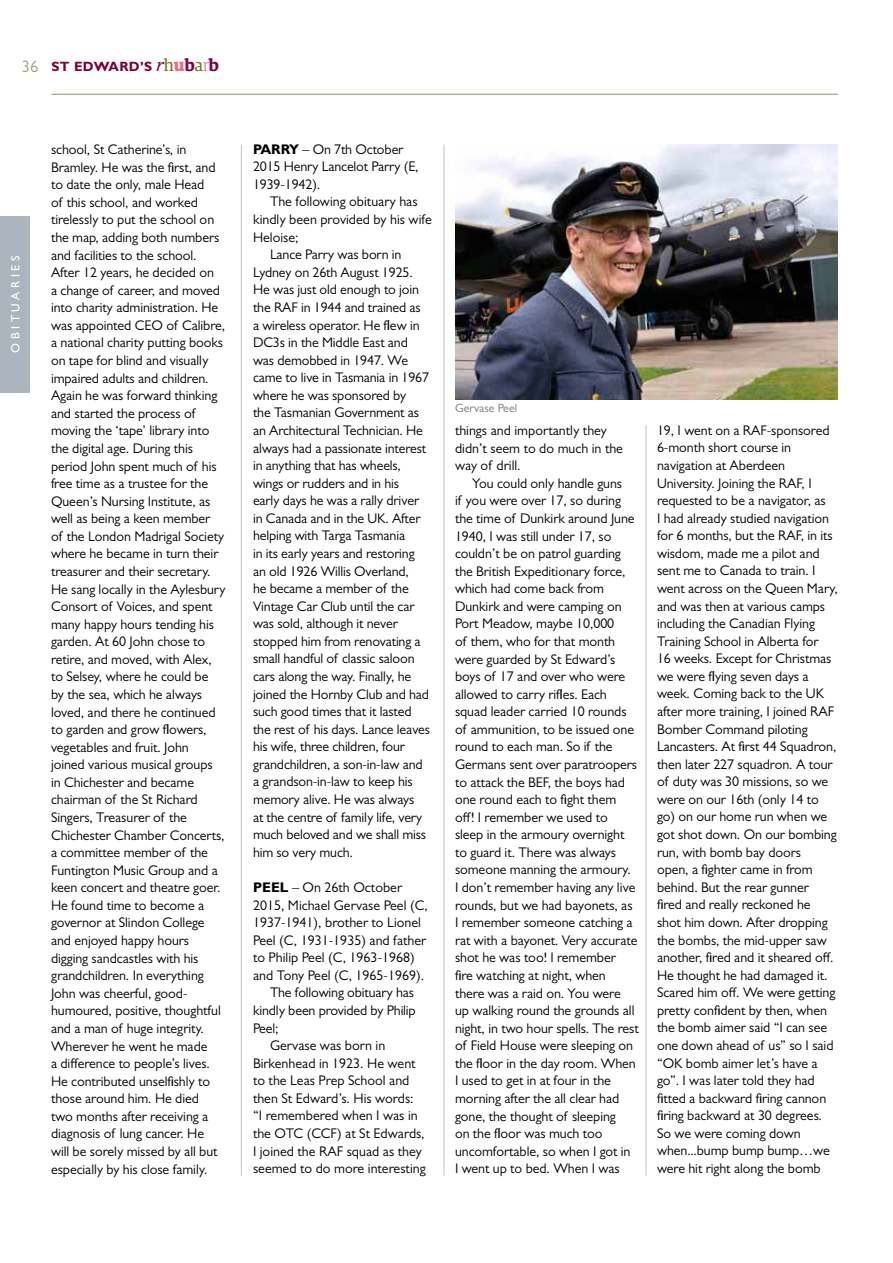
<style>
.page{position:relative;width:893px;height:1263px;background:#fff}
.page>*{position:absolute;margin:0;border:0;box-sizing:border-box;transform-origin:0 0}
.t1{font:14.1px/17.5px "Gill Sans MT Pro";letter-spacing:-.005em;color:#000}
.t2{font:700 13.5px "Gill Sans MT Pro";letter-spacing:.025em;color:#7a0039}
.t3{font:500 12px "Gill Sans MT Pro";letter-spacing:.3em;color:#fff}
.t4{font:12px "Gill Sans MT Pro";color:#787878}
.s1{font-weight:400;font-size:16.5px;color:#a39d87}
.s2{font-family:"Guardian Egyp";font-weight:400;font-style:italic;font-size:17.25px;color:#7b0047}
.s3{font-family:"Guardian Egyp";font-weight:400;font-size:17.25px;color:#6d7427}
.s4{font-family:"Guardian Egyp";font-size:17.25px;color:#ed6e80}
.s5{font-family:"Guardian Egyp";font-weight:600;font-size:17.25px;color:#7b0047}
.s6{font-family:"Guardian Egyp";font-weight:300;font-size:17.25px;color:#ed6e80}
.s7{font-weight:700}
</style>
<div class="page">
<hr style="left:51px;top:94px;width:787px;height:1px;background:#b5af9d">
<img style="left:455px;top:145px;width:383px;height:255px">
<div style="left:0;top:216px;width:30px;height:176px;background:#acb5be"></div>
<hr style="left:241px;top:145px;width:1px;height:1031px;background:#c7c2b4">
<hr style="left:444px;top:145px;width:1px;height:1031px;background:#c7c2b4">
<hr style="left:646px;top:425px;width:1px;height:751px;background:#c7c2b4">
<p class="t2" style="left:22px;top:58px;width:199px"><span class="s1">36</span> ST EDWARD’S <span class="s2">r</span><span class="s3">h</span><span class="s4">u</span><span class="s5">b</span><span class="s3">a</span><span class="s6">r</span><span class="s5">b</span></p>
<p class="t3" style="left:8px;top:353px;width:99px;rotate:-90deg">OBITUARIES</p>
<p class="t3" style="left:8px;top:333px;width:59px;rotate:-90deg">VALETE</p>
<p class="t1" style="left:51px;top:141px;width:176px">school, St Catherine’s, in<br>Bramley. He was the first, and to date the only, male Head<br>of this school, and worked tirelessly to put the school on the map, adding both numbers and facilities to the school.<br>After 12 years, he decided on<br>a change of career, and moved into charity administration. He was appointed CEO of Calibre, a national charity putting books on tape for blind and visually impaired adults and children.<br>Again he was forward thinking and started the process of moving the ‘tape’ library into the digital age. During this period John spent much of his free time as a trustee for the<br>Queen’s Nursing Institute, as well as being a keen member<br>of the London Madrigal Society where he became in turn their treasurer and their secretary.<br>He sang locally in the Aylesbury<br>Consort of Voices, and spent many happy hours tending his garden. At 60 John chose to retire, and moved, with Alex, to Selsey, where he could be<br>by the sea, which he always loved, and there he continued to garden and grow flowers, vegetables and fruit. John joined various musical groups in Chichester and became chairman of the St Richard<br>Singers, Treasurer of the<br>Chichester Chamber Concerts, a committee member of the<br>Funtington Music Group and a keen concert and theatre goer.<br>He found time to become a governor at Slindon College and enjoyed happy hours digging sandcastles with his grandchildren. In everything<br>John was cheerful, good&shy;humoured, positive, thoughtful and a man of huge integrity.<br>Wherever he went he made<br>a difference to people’s lives.<br>He contributed unselfishly to those around him. He died<br>two months after receiving a diagnosis of lung cancer. He will be sorely missed by all but especially by his close family.</p>
<p class="t1" style="left:253px;top:140px;width:167px"><span class="s7">PARRY</span> – On 7th October<br>2015 Henry Lancelot Parry (E,<br>1939-1942).</p>
<p class="t1" style="left:270px;top:193px;width:149px">The following obituary has</p>
<p class="t1" style="left:253px;top:210px;width:180px">kindly been provided by his wife</p>
<p class="t1" style="left:253px;top:228px;width:47px">Heloise;</p>
<p class="t1" style="left:270px;top:246px;width:133px">Lance Parry was born in</p>
<p class="t1" style="left:253px;top:263px;width:161px">Lydney on 26th August 1925.</p>
<p class="t1" style="left:253px;top:281px;width:167px">He was just old enough to join</p>
<p class="t1" style="left:253px;top:298px;width:169px">the RAF in 1944 and trained as</p>
<p class="t1" style="left:253px;top:316px;width:168px">a wireless operator. He flew in</p>
<p class="t1" style="left:253px;top:333px;width:156px">DC3s in the Middle East and</p>
<p class="t1" style="left:253px;top:351px;width:157px">was demobbed in 1947. We</p>
<p class="t1" style="left:253px;top:369px;width:178px">came to live in Tasmania in 1967</p>
<p class="t1" style="left:253px;top:386px;width:155px">where he was sponsored by</p>
<p class="t1" style="left:253px;top:404px;width:168px">the Tasmanian Government as</p>
<p class="t1" style="left:253px;top:421px;width:171px">an Architectural Technician. He</p>
<p class="t1" style="left:253px;top:439px;width:175px">always had a passionate interest</p>
<p class="t1" style="left:253px;top:456px;width:149px">in anything that has wheels,</p>
<p class="t1" style="left:253px;top:474px;width:148px">wings or rudders and in his</p>
<p class="t1" style="left:253px;top:492px;width:168px">early days he was a rally driver</p>
<p class="t1" style="left:253px;top:509px;width:169px">in Canada and in the UK. After</p>
<p class="t1" style="left:253px;top:527px;width:154px">helping with Targa Tasmania</p>
<p class="t1" style="left:253px;top:544px;width:163px">in its early years and restoring</p>
<p class="t1" style="left:253px;top:562px;width:157px">an old 1926 Willis Overland,</p>
<p class="t1" style="left:253px;top:579px;width:157px">he became a member of the</p>
<p class="t1" style="left:253px;top:597px;width:163px">Vintage Car Club until the car</p>
<p class="t1" style="left:253px;top:615px;width:146px">was sold, although it never</p>
<p class="t1" style="left:253px;top:632px;width:169px">stopped him from renovating a</p>
<p class="t1" style="left:253px;top:650px;width:163px">small handful of classic saloon</p>
<p class="t1" style="left:253px;top:667px;width:160px">cars along the way. Finally, he</p>
<p class="t1" style="left:253px;top:685px;width:178px">joined the Hornby Club and had</p>
<p class="t1" style="left:253px;top:703px;width:160px">such good times that it lasted</p>
<p class="t1" style="left:253px;top:720px;width:179px">the rest of his days. Lance leaves</p>
<p class="t1" style="left:253px;top:738px;width:153px">his wife, three children, four</p>
<p class="t1" style="left:253px;top:755px;width:171px">grandchildren, a son-in-law and</p>
<p class="t1" style="left:253px;top:773px;width:161px">a grandson-in-law to keep his</p>
<p class="t1" style="left:253px;top:790px;width:163px">memory alive. He was always</p>
<p class="t1" style="left:253px;top:808px;width:171px">at the centre of family life, very</p>
<p class="t1" style="left:253px;top:826px;width:175px">much beloved and we shall miss</p>
<p class="t1" style="left:253px;top:843px;width:101px">him so very much.</p>
<p class="t1" style="left:253px;top:878px;width:151px"><span class="s7">PEEL</span> – On 26th October</p>
<p class="t1" style="left:253px;top:896px;width:176px">2015, Michael Gervase Peel (C,</p>
<p class="t1" style="left:253px;top:913px;width:169px">1937-1941), brother to Lionel</p>
<p class="t1" style="left:253px;top:931px;width:175px">Peel (C, 1931-1935) and father</p>
<p class="t1" style="left:253px;top:949px;width:163px">to Philip Peel (C, 1963-1968)</p>
<p class="t1" style="left:253px;top:966px;width:173px">and Tony Peel (C, 1965-1969).</p>
<p class="t1" style="left:270px;top:984px;width:146px">The following obituary has</p>
<p class="t1" style="left:253px;top:1001px;width:164px">kindly been provided by Philip</p>
<p class="t1" style="left:253px;top:1019px;width:27px">Peel;</p>
<p class="t1" style="left:270px;top:1036px;width:117px">Gervase was born in</p>
<p class="t1" style="left:253px;top:1054px;width:164px">Birkenhead in 1923. He went</p>
<p class="t1" style="left:253px;top:1072px;width:158px">to the Leas Prep School and</p>
<p class="t1" style="left:253px;top:1089px;width:162px">then St Edward’s. His words:</p>
<p class="t1" style="left:253px;top:1107px;width:166px">“I remembered when I was in</p>
<p class="t1" style="left:253px;top:1124px;width:173px">the OTC (CCF) at St Edwards,</p>
<p class="t1" style="left:253px;top:1142px;width:170px">I joined the RAF squad as they</p>
<p class="t1" style="left:253px;top:1159px;width:174px">seemed to do more interesting</p>
<p class="t4" style="left:455px;top:401px;width:64px">Gervase Peel</p>
<p class="t1" style="left:455px;top:421px;width:170px">things and importantly they didn’t seem to do much in the way of drill.</p>
<p class="t1" style="left:455px;top:474px;width:185px;text-indent:17px">You could only handle guns<br>if you were over 17, so during the time of Dunkirk around June<br>1940, I was still under 17, so couldn’t be on patrol guarding the British Expeditionary force, which had come back from<br>Dunkirk and were camping on<br>Port Meadow, maybe 10,000<br>of them, who for that month were guarded by St Edward’s boys of 17 and over who were allowed to carry rifles. Each squad leader carried 10 rounds of ammunition, to be issued one round to each man. So if the<br>Germans sent over paratroopers to attack the BEF, the boys had one round each to fight them off! I remember we used to sleep in the armoury overnight to guard it. There was always someone manning the armoury.<br>I don’t remember having any live rounds, but we had bayonets, as<br>I remember someone catching a rat with a bayonet. Very accurate shot he was too! I remember<br>fire watching at night, when<br>there was a raid on. You were<br>up walking round the grounds all night, in two hour spells. The rest of Field House were sleeping on the floor in the day room. When<br>I used to get in at four in the morning after the all clear had gone, the thought of sleeping<br>on the floor was much too uncomfortable, so when I got in<br>I went up to bed. When I was</p>
<p class="t1" style="left:657px;top:421px;width:182px">19, I went on a RAF-sponsored<br>6-month short course in navigation at Aberdeen<br>University. Joining the RAF, I requested to be a navigator, as<br>I had already studied navigation for 6 months, but the RAF, in its wisdom, made me a pilot and sent me to Canada to train. I went across on the Queen Mary, and was then at various camps including the Canadian Flying<br>Training School in Alberta for<br>16 weeks. Except for Christmas we were flying seven days a week. Coming back to the UK after more training, I joined RAF<br>Bomber Command piloting<br>Lancasters. At first 44 Squadron, then later 227 squadron. A tour of duty was 30 missions, so we were on our 16th (only 14 to go) on our home run when we got shot down. On our bombing run, with bomb bay doors<br>open, a fighter came in from behind. But the rear gunner<br>fired and really reckoned he shot him down. After dropping the bombs, the mid-upper saw another, fired and it sheared off.<br>He thought he had damaged it.<br>Scared him off. We were getting pretty confident by then, when the bomb aimer said “I can see one down ahead of us” so I said “OK bomb aimer let’s have a go”. I was later told they had fitted a backward firing cannon firing backward at 30 degrees.<br>So we were coming down when...bump bump bump…we were hit right along the bomb</p>
</div>
